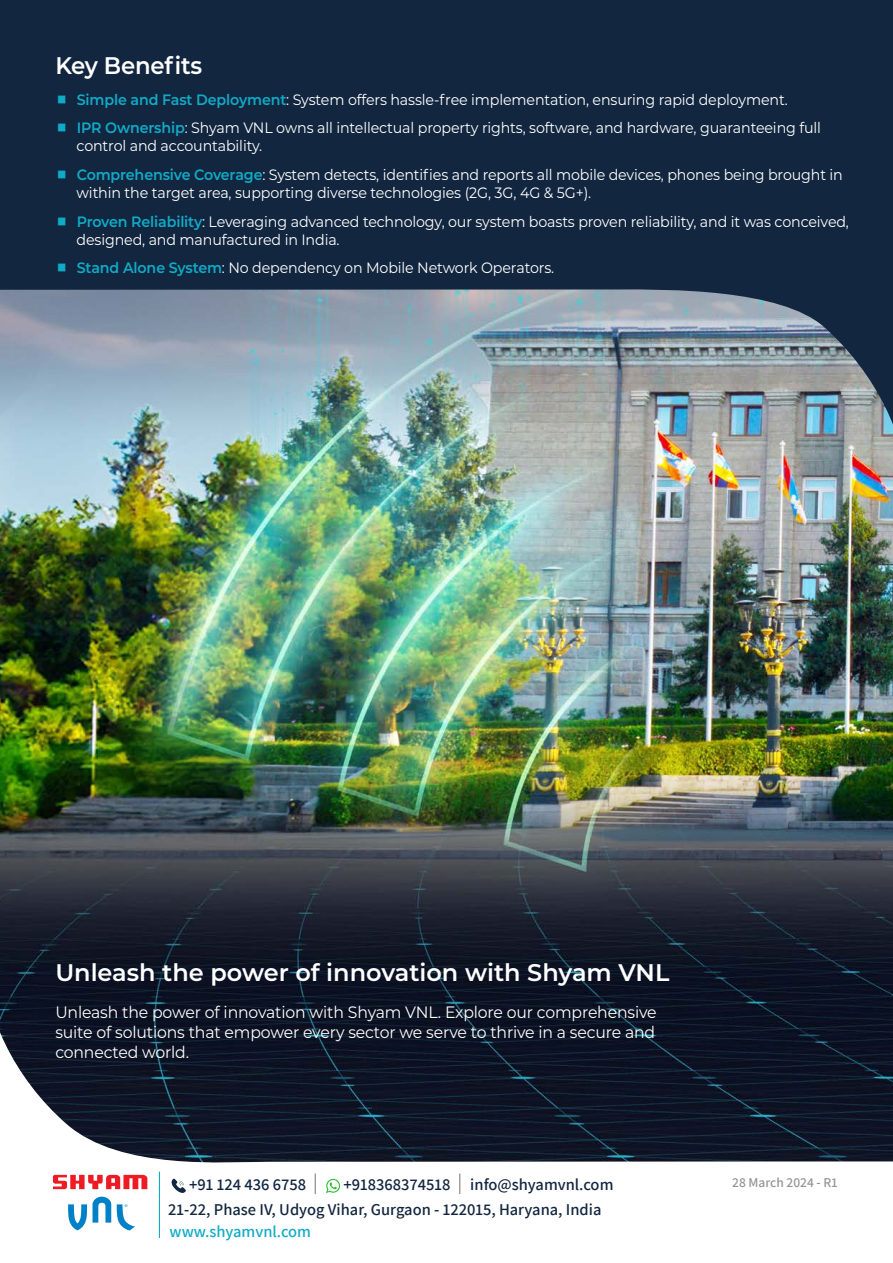
<style>
.page{position:relative;width:893px;height:1263px;background:#fff}
.page>*{position:absolute;margin:0;border:0;box-sizing:border-box;transform-origin:0 0}
.t1{font:600 24px "Montserrat";color:#fff}
.t2{font:600 24px "Montserrat";color:#fff;scale:.95 1}
.t3{font:16.5px/19.8px "Montserrat";letter-spacing:-.01em;color:#fff;text-align:justify;scale:.95 1}
.t4{font:600 16.5px "Assistant";color:#122640}
.t5{font:600 16.5px "Assistant";color:#12abc7}
.t6{font:15px/18px "Montserrat";letter-spacing:-.01em;color:#fff;scale:.95 1}
.t7{font:600 13.5px "Assistant";color:#939598}
.s1{font-weight:600;color:#11aac6}
</style>
<div class="page">
<img style="left:0;top:537px;width:893px;height:426px">
<svg style="left:0;top:963px;width:893px;height:275px;fill:#101627"></svg>
<img style="left:0;top:0;width:893px;height:537px">
<svg style="left:171px;top:1179px;width:15px;height:14px"></svg>
<svg style="left:326px;top:1179px;width:14px;height:14px"></svg>
<svg style="left:53px;top:1175px;width:94px;height:14px"></svg>
<svg style="left:93px;top:1196px;width:18px;height:26px"></svg>
<svg style="left:68px;top:1204px;width:19px;height:26px"></svg>
<svg style="left:117px;top:1204px;width:18px;height:26px"></svg>
<hr style="left:159px;top:1171px;width:1px;height:67px;background:#12abc7">
<svg style="left:315px;top:1173px;width:1px;height:21px"></svg>
<svg style="left:459px;top:1173px;width:1px;height:21px"></svg>
<svg style="left:58px;top:95px;width:7px;height:8px"></svg>
<svg style="left:58px;top:124px;width:7px;height:8px"></svg>
<svg style="left:58px;top:171px;width:7px;height:7px"></svg>
<svg style="left:58px;top:217px;width:7px;height:8px"></svg>
<svg style="left:58px;top:264px;width:7px;height:8px"></svg>
<p class="t2" style="left:55px;top:49px;width:156px">Key Benefits</p>
<p class="t6" style="left:77px;top:90px;width:750px"><span class="s1">Simple and Fast Deployment</span>: System offers hassle-free implementation, ensuring rapid deployment.</p>
<p class="t6" style="left:77px;top:119px;width:785px"><span class="s1">IPR Ownership</span>: Shyam VNL owns all intellectual property rights, software, and hardware, guaranteeing full control and accountability.</p>
<p class="t6" style="left:77px;top:165px;width:808px"><span class="s1">Comprehensive Coverage</span>: System detects, identifies and reports all mobile devices, phones being brought in within the target area, supporting diverse technologies (2G, 3G, 4G &amp; 5G+).</p>
<p class="t6" style="left:77px;top:212px;width:814px"><span class="s1">Proven Reliability</span>: Leveraging advanced technology, our system boasts proven reliability, and it was conceived, designed, and manufactured in India.</p>
<p class="t6" style="left:77px;top:258px;width:504px"><span class="s1">Stand Alone System</span>: No dependency on Mobile Network Operators.</p>
<p class="t1" style="left:55px;top:955px;width:616px">Unleash the power of innovation with Shyam VNL</p>
<p class="t3" style="left:55px;top:1001px;width:634px">Unleash the power of innovation with Shyam VNL. Explore our comprehensive suite of solutions that empower every sector we serve to thrive in a secure and connected world.</p>
<p class="t4" style="left:189px;top:1173px;width:119px">+91 124 436 6758</p>
<p class="t4" style="left:343px;top:1173px;width:272px">+918368374518 info@shyamvnl.com</p>
<p class="t7" style="left:732px;top:1173px;width:107px">28 March 2024 - R1</p>
<p class="t4" style="left:168px;top:1198px;width:435px">21-22, Phase IV, Udyog Vihar, Gurgaon - 122015, Haryana, India</p>
<p class="t5" style="left:170px;top:1220px;width:143px">www.shyamvnl.com</p>
</div>
